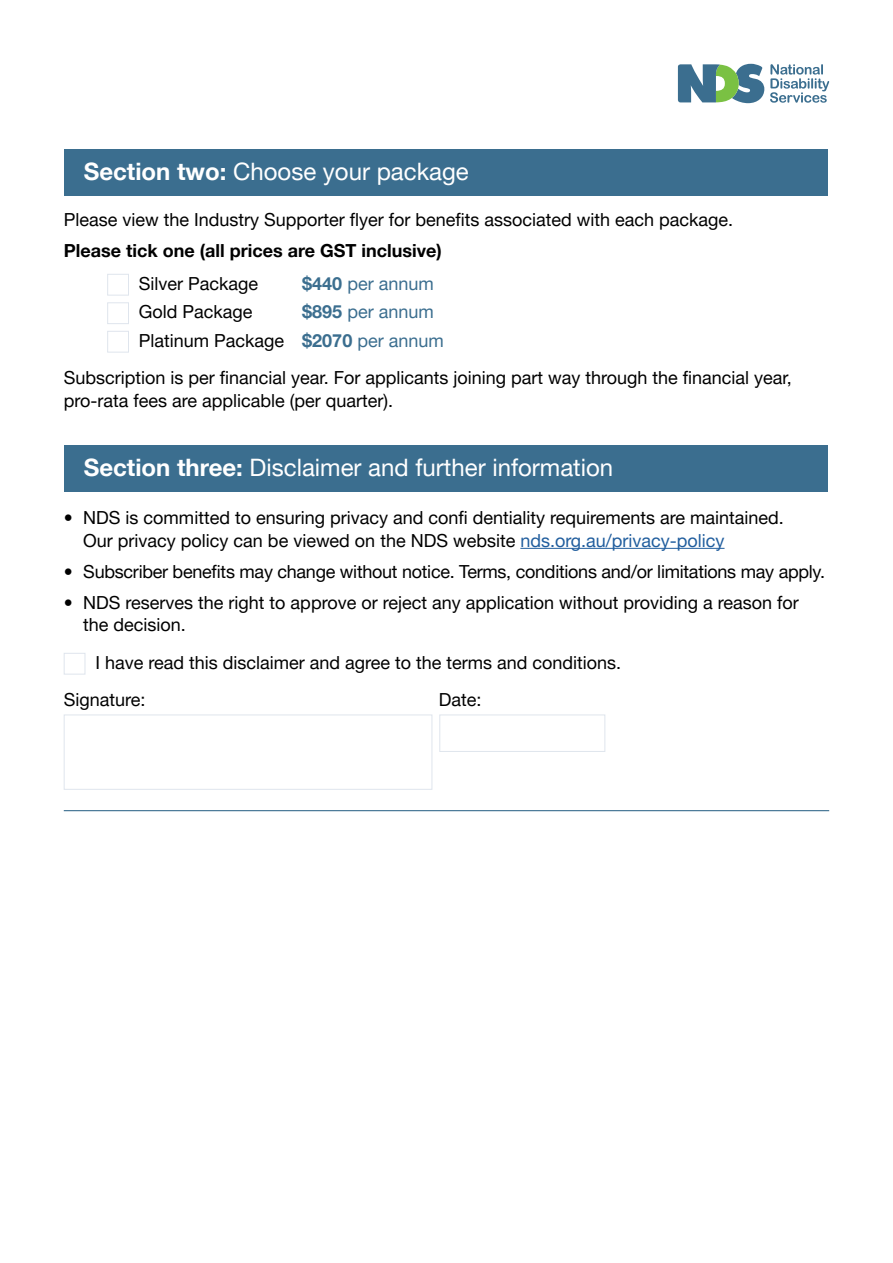
<style>
.page{position:relative;width:893px;height:1263px;background:#fff}
.page>*{position:absolute;margin:0;border:0;box-sizing:border-box;transform-origin:0 0}
.t1{font:24px "Helvetica Neue LT Pro";color:#fff}
.t2{font:18px/22.5px "Helvetica Neue LT Pro";color:#000}
.t3{font:18px/28.5px "Helvetica Neue LT Pro";color:#3b6e8f}
.t4{font:700 18px "Helvetica Neue LT Pro";color:#000}
.s1{font-weight:700}
.s2{color:#000}
.s3{color:#215e9e}
</style>
<div class="page">
<div style="left:64px;top:445px;width:764px;height:47px;background:#3b6e8f"></div>
<hr style="left:520px;top:548px;width:204px;height:1px;background:#215e9e">
<div style="left:64px;top:653px;width:21px;height:21px;border:1px solid #dfe5ed"></div>
<div style="left:439px;top:714px;width:166px;height:38px;border:1px solid #dfe5ed"></div>
<div style="left:64px;top:714px;width:368px;height:76px;border:1px solid #dfe5ed"></div>
<div style="left:64px;top:149px;width:764px;height:47px;background:#3b6e8f"></div>
<div style="left:107px;top:274px;width:22px;height:21px;border:1px solid #dfe5ed"></div>
<div style="left:107px;top:302px;width:22px;height:22px;border:1px solid #dfe5ed"></div>
<div style="left:107px;top:331px;width:22px;height:21px;border:1px solid #dfe5ed"></div>
<hr style="left:64px;top:810px;width:765px;height:1px;background:#3b6e8f">
<svg style="left:678px;top:64px;width:86px;height:39px"></svg>
<svg style="left:770px;top:64px;width:59px;height:39px"></svg>
<h1 class="t1" style="left:84px;top:157px;width:386px"><span class="s1">Section two:</span> Choose your package</h1>
<p class="t2" style="left:64px;top:208px;width:671px">Please view the Industry Supporter flyer for benefits associated with each package.</p>
<p class="t4" style="left:64px;top:239px;width:379px">Please tick one (all prices are GST inclusive)</p>
<p class="t2" style="left:139px;top:271px;width:121px">Silver Package</p>
<p class="t3" style="left:302px;top:268px;width:133px"><span class="s1">$440</span> per annum</p>
<p class="t2" style="left:139px;top:300px;width:115px">Gold Package</p>
<p class="t3" style="left:139px;top:297px;width:306px;text-indent:163px"><span class="s1">$895</span> per annum<br><span class="s2">Platinum Package</span> <span class="s1">$2070</span> per annum</p>
<p class="t2" style="left:64px;top:366px;width:730px">Subscription is per financial year. For applicants joining part way through the financial year, pro-rata fees are applicable (per quarter).</p>
<h1 class="t1" style="left:84px;top:453px;width:531px"><span class="s1">Section three:</span> Disclaimer and further information</h1>
<p class="t2" style="left:83px;top:506px;width:702px;text-indent:-19px">• NDS is committed to ensuring privacy and confi dentiality requirements are maintained.<br>Our privacy policy can be viewed on the NDS website <span class="s3">nds.org.au/privacy-policy</span></p>
<p class="t2" style="left:64px;top:560px;width:763px">• Subscriber benefits may change without notice. Terms, conditions and/or limitations may apply.</p>
<p class="t2" style="left:83px;top:591px;width:717px;text-indent:-19px">• NDS reserves the right to approve or reject any application without providing a reason for the decision.</p>
<p class="t2" style="left:64px;top:643px;width:559px;line-height:37px;text-indent:32px">I have read this disclaimer and agree to the terms and conditions.<br>Signature:</p>
<p class="t2" style="left:439px;top:687px;width:44px">Date:</p>
</div>
